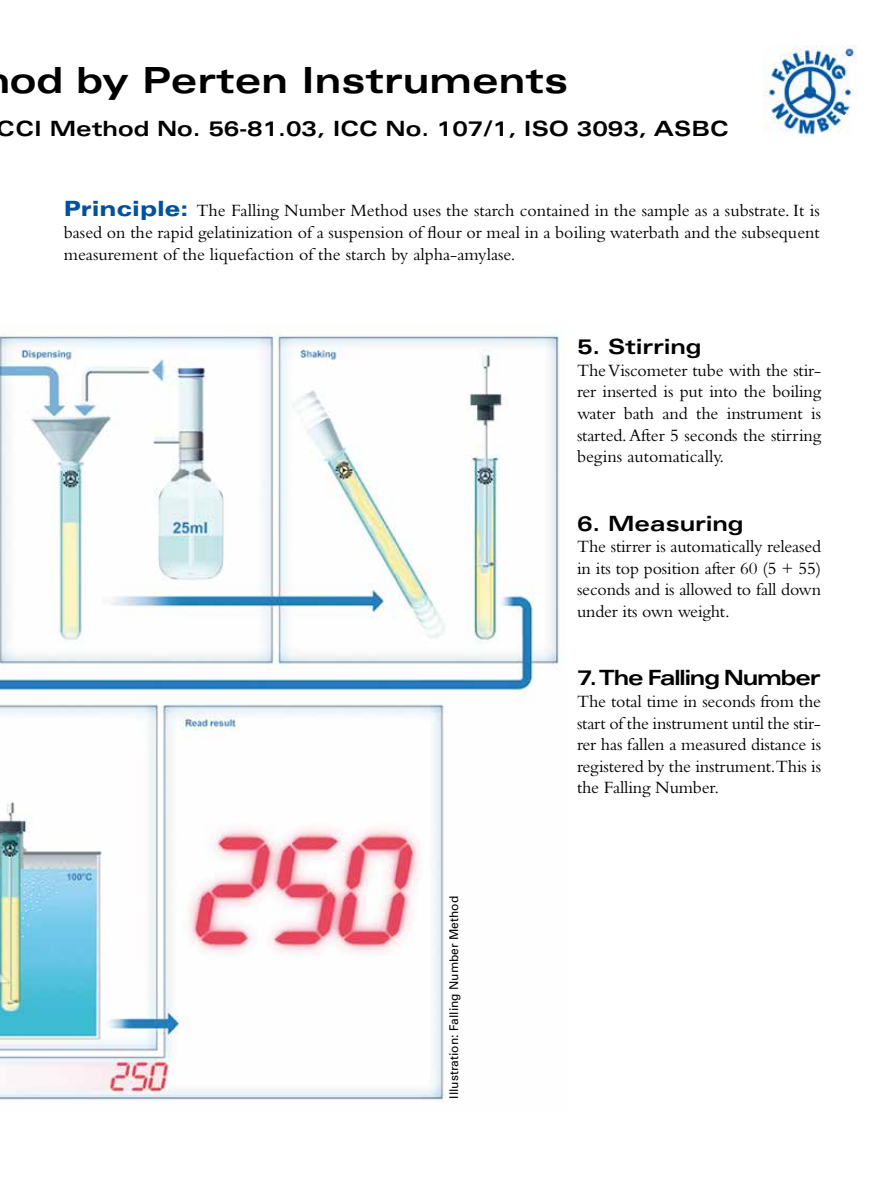
<style>
.page{position:relative;width:893px;height:1191px;background:#fff}
.page>*{position:absolute;margin:0;border:0;box-sizing:border-box;transform-origin:0 0}
.t1{font:700 expanded 36px "Univers";color:#000}
.t2{font:700 expanded 21px "Univers";color:#000}
.t3{font:700 expanded 21px "Univers";letter-spacing:-.05em;color:#000}
.t4{font:18px/21.6px "Bembo";letter-spacing:-.01em;color:#000;text-align:justify}
.t5{font:12px "Univers";color:#000}
.s1{font-family:"Univers";font-weight:900;font-stretch:expanded;font-size:21px;color:#00519e}
</style>
<div class="page">
<img style="left:763px;top:45px;width:93px;height:91px">
<img style="left:0;top:333px;width:561px;height:769px">
<h1 class="t1" style="left:10px;top:59px;width:560px">od by Perten Instruments</h1>
<p class="t2" style="left:-3px;top:116px;width:733px">CCI Method No. 56-81.03, ICC No. 107/1, ISO 3093, ASBC</p>
<p class="t4" style="left:64px;top:200px;width:758px"><span class="s1">Principle:</span> The Falling Number Method uses the starch contained in the sample as a substrate. It is based on the rapid gelatinization of a suspension of flour or meal in a boiling waterbath and the subsequent measurement of the liquefaction of the starch by alpha-amylase.</p>
<p class="t2" style="left:577px;top:335px;width:126px">5. Stirring</p>
<p class="t4" style="left:577px;top:359px;width:246px">The Viscometer tube with the stir&shy;rer inserted is put into the boiling water bath and the instrument is started. After 5 seconds the stirring begins automatically.</p>
<p class="t2" style="left:577px;top:511px;width:168px">6. Measuring</p>
<p class="t4" style="left:577px;top:535px;width:246px">The stirrer is automatically released in its top position after 60 (5 + 55) seconds and is allowed to fall down under its own weight.</p>
<p class="t5" style="left:447px;top:1098px;width:204px;rotate:-90deg">Illustration: Falling Number Method</p>
<p class="t3" style="left:577px;top:666px;width:245px">7. The Falling Number</p>
<p class="t4" style="left:577px;top:690px;width:246px">The total time in seconds from the start of the instrument until the stir&shy;rer has fallen a measured distance is registered by the instrument.This is the Falling Number.</p>
</div>
